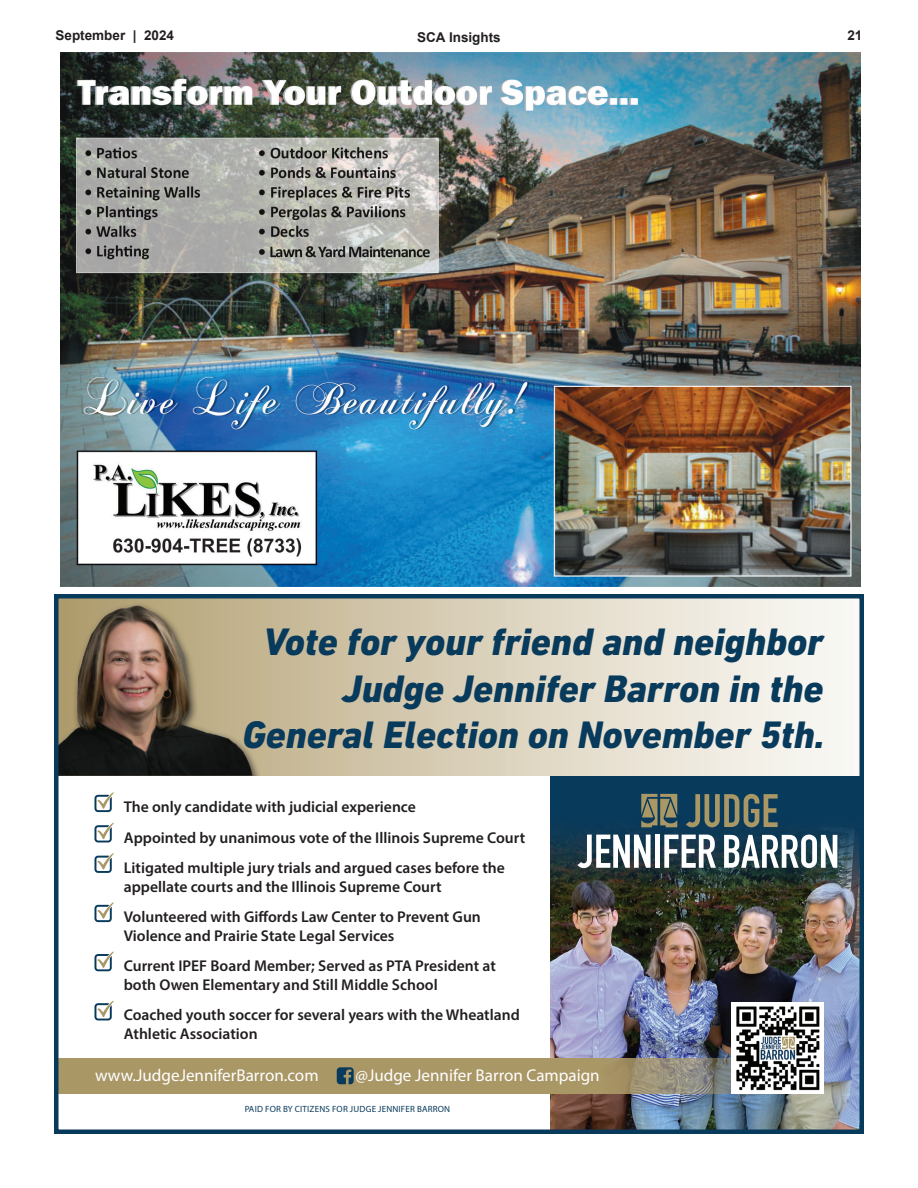
<style>
.page{position:relative;width:918px;height:1188px;background:#fff}
.page>*{position:absolute;margin:0;border:0;box-sizing:border-box;transform-origin:0 0}
.t1{font:italic 800 39px/46.8px "DIN Next LT Pro";color:#083a5c;text-align:right}
.t2{font:17.1px "Myriad Pro";color:#fff}
.t3{font:600 15.6px/30.5px "Myriad Pro";color:#231f20}
.t4{font:700 13.5px "Arial";color:#231f20}
.t5{font:9px "Myriad Pro";letter-spacing:.02em;color:#083a5c}
</style>
<div class="page">
<img style="left:60px;top:52px;width:801px;height:535px">
<img style="left:54px;top:594px;width:810px;height:540px">
<p class="t4" style="left:56px;top:26px;width:120px">September | 2024</p>
<p class="t4" style="left:417px;top:28px;width:85px">SCA Insights</p>
<p class="t4" style="left:847px;top:26px;width:17px">21</p>
<h1 class="t1" style="left:242px;top:618px;width:583px">Vote for your friend and neighbor<br>Judge Jennifer Barron in the<br>General Election on November 5th.</h1>
<p class="t3" style="left:124px;top:791px;width:403px">The only candidate with judicial experience<br>Appointed by unanimous vote of the Illinois Supreme Court<br>Litigated multiple jury trials and argued cases before the</p>
<p class="t3" style="left:124px;top:871px;width:359px">appellate courts and the Illinois Supreme Court<br>Volunteered with Giffords Law Center to Prevent Gun</p>
<p class="t3" style="left:124px;top:920px;width:374px">Violence and Prairie State Legal Services<br>Current IPEF Board Member; Served as PTA President at</p>
<p class="t3" style="left:124px;top:969px;width:397px">both Owen Elementary and Still Middle School<br>Coached youth soccer for several years with the Wheatland</p>
<p class="t3" style="left:124px;top:1018px;width:135px">Athletic Association</p>
<p class="t2" style="left:95px;top:1065px;width:225px">www.JudgeJenniferBarron.com</p>
<p class="t2" style="left:355px;top:1065px;width:246px">@Judge Jennifer Barron Campaign</p>
<p class="t5" style="left:245px;top:1104px;width:207px">PAID FOR BY CITIZENS FOR JUDGE JENNIFER BARRON</p>
</div>
